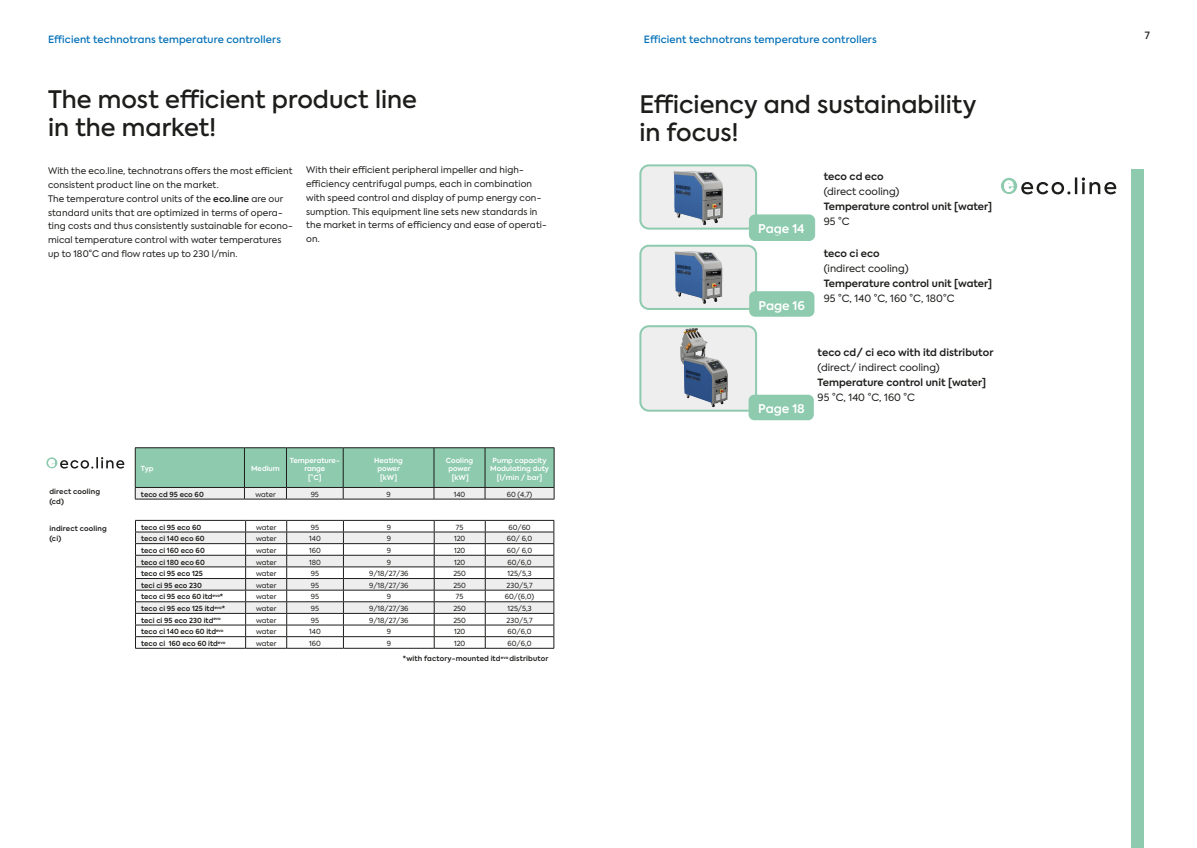
<style>
.page{position:relative;width:1197px;height:848px;background:#fff}
.page>*{position:absolute;margin:0;border:0;box-sizing:border-box;transform-origin:0 0}
.Anleser{font:500 24px/28px "Axiforma";color:#1d1d1b}
.t1{font:600 12px "Axiforma";color:#fff}
.t2{font:600 10px/15px "Axiforma";letter-spacing:.005em;color:#1d1d1b}
.t3{font:10px/15px "Axiforma";letter-spacing:.005em;color:#1d1d1b}
.Anleser-2{font:500 10px "Axiforma";letter-spacing:.01em;color:#006fb7}
.t4{font:500 10px "Axiforma";color:#1d1d1b}
.TEC_Fließtext_8_5_12{font:9px/13.8px "Axiforma";letter-spacing:.01em;color:#1d1d1b}
.t5{font:7px "Axiforma";color:#1d1d1b}
.TEC_Fließtext_8_5_12-2{font:600 7px "Axiforma";color:#1d1d1b}
.t6{font:600 7px/8.4px "Axiforma";color:#fff;text-align:center}
.TEC_Fließtext_8_5_12-3{font:600 7px/10px "Axiforma";letter-spacing:.02em;color:#1d1d1b}
.s1{font-weight:600}
.s2{font-weight:400}
</style>
<div class="page">
<hr style="left:135px;top:447px;width:109px;height:1px;background:#1d1d1b">
<hr style="left:244px;top:447px;width:42px;height:1px;background:#1d1d1b">
<hr style="left:286px;top:447px;width:57px;height:1px;background:#1d1d1b">
<hr style="left:343px;top:447px;width:91px;height:1px;background:#1d1d1b">
<hr style="left:434px;top:447px;width:51px;height:1px;background:#1d1d1b">
<hr style="left:485px;top:447px;width:69px;height:1px;background:#1d1d1b">
<hr style="left:135px;top:499px;width:109px;height:1px;background:#1d1d1b">
<hr style="left:244px;top:499px;width:42px;height:1px;background:#1d1d1b">
<hr style="left:286px;top:499px;width:57px;height:1px;background:#1d1d1b">
<hr style="left:343px;top:499px;width:91px;height:1px;background:#1d1d1b">
<hr style="left:434px;top:499px;width:51px;height:1px;background:#1d1d1b">
<hr style="left:485px;top:499px;width:69px;height:1px;background:#1d1d1b">
<svg style="left:135px;top:448px;width:419px;height:51px;background:#9bc9b4"></svg>
<svg style="left:46px;top:457px;width:11px;height:11px"></svg>
<svg style="left:49px;top:457px;width:75px;height:11px"></svg>
<hr style="left:135px;top:648px;width:110px;height:1px;background:#1d1d1b">
<hr style="left:245px;top:648px;width:42px;height:1px;background:#1d1d1b">
<hr style="left:287px;top:648px;width:56px;height:1px;background:#1d1d1b">
<hr style="left:343px;top:648px;width:91px;height:1px;background:#1d1d1b">
<hr style="left:434px;top:648px;width:51px;height:1px;background:#1d1d1b">
<hr style="left:485px;top:648px;width:69px;height:1px;background:#1d1d1b">
<svg style="left:135px;top:520px;width:419px;height:128px"></svg>
<div style="left:1131px;top:170px;width:12px;height:678px;background:#8dcaae"></div>
<img style="left:642px;top:167px;width:112px;height:61px">
<div style="left:639px;top:164px;width:118px;height:65px;border:2px solid #8dcaae;border-radius:9px"></div>
<div style="left:749px;top:215px;width:65px;height:25px;background:#8dcaae;border-radius:6px"></div>
<div style="left:748px;top:214px;width:67px;height:27px;border:1px solid #8dcaae;border-radius:6px"></div>
<div style="left:749px;top:291px;width:65px;height:26px;background:#8dcaae;border-radius:6px"></div>
<svg style="left:1021px;top:177px;width:95px;height:17px"></svg>
<svg style="left:1000px;top:178px;width:16px;height:16px"></svg>
<svg style="left:1004px;top:181px;width:9px;height:11px"></svg>
<div style="left:639px;top:325px;width:118px;height:86px;border:2px solid #8dcaae;border-radius:9px"></div>
<div style="left:748px;top:395px;width:65px;height:25px;background:#8dcaae;border-radius:6px"></div>
<img style="left:639px;top:239px;width:126px;height:75px">
<img style="left:639px;top:329px;width:144px;height:86px">
<p class="Anleser-2" style="left:48px;top:33px;width:234px">Efficient technotrans temperature controllers</p>
<p class="Anleser-2" style="left:643px;top:33px;width:234px">Efficient technotrans temperature controllers</p>
<p class="Anleser" style="left:48px;top:86px;width:370px">The most efficient product line in the market!</p>
<p class="TEC_Fließtext_8_5_12" style="left:48px;top:164px;width:246px">With the eco.line, technotrans offers the most efficient consistent product line on the market.<br>The temperature control units of the <span class="s1">eco.line</span> are our standard units that are optimized in terms of opera&shy;ting costs and thus consistently sustainable for econo&shy;mical temperature control with water temperatures up to 180°C and flow rates up to 230 l/min.</p>
<p class="TEC_Fließtext_8_5_12" style="left:306px;top:163px;width:242px">With their efficient peripheral impeller and high&shy;efficiency centrifugal pumps, each in combination with speed control and display of pump energy con&shy;sumption. This equipment line sets new standards in the market in terms of efficiency and ease of operati&shy;on.</p>
<p class="t6" style="left:141px;top:464px;width:14px">Typ</p>
<p class="t6" style="left:251px;top:464px;width:30px">Medium</p>
<p class="t6" style="left:290px;top:456px;width:51px">Temperature&shy;range<br>[°C]</p>
<p class="t6" style="left:374px;top:456px;width:30px">Heating power [kW]</p>
<p class="t6" style="left:446px;top:456px;width:29px">Cooling power [kW]</p>
<p class="t6" style="left:490px;top:456px;width:60px">Pump capacity<br>Modulating duty [l/min / bar]</p>
<p class="TEC_Fließtext_8_5_12-2" style="left:141px;top:489px;width:64px">teco cd 95 eco 60</p>
<p class="t5" style="left:255px;top:490px;width:22px">water</p>
<p class="t5" style="left:311px;top:490px;width:10px">95</p>
<p class="t5" style="left:386px;top:490px;width:6px">9</p>
<p class="t5" style="left:453px;top:490px;width:13px">140</p>
<p class="t5" style="left:507px;top:490px;width:27px">60 (4,7)</p>
<p class="TEC_Fließtext_8_5_12-3" style="left:49px;top:486px;width:52px">direct cooling (cd)</p>
<p class="TEC_Fließtext_8_5_12-3" style="left:49px;top:523px;width:59px">indirect cooling (ci)</p>
<p class="TEC_Fließtext_8_5_12-2" style="left:141px;top:522px;width:62px">teco ci 95 eco 60</p>
<p class="t5" style="left:256px;top:522px;width:22px">water</p>
<p class="t5" style="left:311px;top:522px;width:10px">95</p>
<p class="t5" style="left:386px;top:522px;width:6px">9</p>
<p class="t5" style="left:456px;top:522px;width:9px">75</p>
<p class="t5" style="left:508px;top:522px;width:24px">60/60</p>
<p class="TEC_Fließtext_8_5_12-2" style="left:141px;top:534px;width:65px">teco ci 140 eco 60</p>
<p class="t5" style="left:256px;top:534px;width:22px">water</p>
<p class="t5" style="left:309px;top:534px;width:13px">140</p>
<p class="t5" style="left:386px;top:534px;width:6px">9</p>
<p class="t5" style="left:454px;top:534px;width:13px">120</p>
<p class="t5" style="left:506px;top:534px;width:27px">60/ 6,0</p>
<p class="TEC_Fließtext_8_5_12-2" style="left:141px;top:545px;width:65px">teco ci 160 eco 60</p>
<p class="t5" style="left:256px;top:546px;width:22px">water</p>
<p class="t5" style="left:309px;top:546px;width:13px">160</p>
<p class="t5" style="left:386px;top:546px;width:6px">9</p>
<p class="t5" style="left:454px;top:546px;width:13px">120</p>
<p class="t5" style="left:506px;top:546px;width:27px">60/ 6,0</p>
<p class="TEC_Fließtext_8_5_12-2" style="left:141px;top:557px;width:65px">teco ci 180 eco 60</p>
<p class="t5" style="left:256px;top:557px;width:22px">water</p>
<p class="t5" style="left:309px;top:557px;width:13px">180</p>
<p class="t5" style="left:386px;top:557px;width:6px">9</p>
<p class="t5" style="left:454px;top:557px;width:13px">120</p>
<p class="t5" style="left:507px;top:557px;width:25px">60/6,0</p>
<p class="TEC_Fließtext_8_5_12-2" style="left:141px;top:569px;width:63px">teco ci 95 eco 125</p>
<p class="t5" style="left:256px;top:569px;width:22px">water</p>
<p class="t5" style="left:311px;top:569px;width:10px">95</p>
<p class="t5" style="left:369px;top:569px;width:41px">9/18/27/36</p>
<p class="t5" style="left:453px;top:569px;width:14px">250</p>
<p class="t5" style="left:507px;top:569px;width:26px">125/5,3</p>
<p class="TEC_Fließtext_8_5_12-2" style="left:141px;top:580px;width:62px">teci ci 95 eco 230</p>
<p class="t5" style="left:256px;top:581px;width:22px">water</p>
<p class="t5" style="left:311px;top:581px;width:10px">95</p>
<p class="t5" style="left:369px;top:581px;width:41px">9/18/27/36</p>
<p class="t5" style="left:453px;top:581px;width:14px">250</p>
<p class="t5" style="left:506px;top:581px;width:27px">230/5,7</p>
<p class="TEC_Fließtext_8_5_12-2" style="left:141px;top:592px;width:84px">teco ci 95 eco 60 itd<sup>evo</sup>*</p>
<p class="t5" style="left:256px;top:592px;width:22px">water</p>
<p class="t5" style="left:311px;top:592px;width:10px">95</p>
<p class="t5" style="left:386px;top:592px;width:6px">9</p>
<p class="t5" style="left:456px;top:592px;width:9px">75</p>
<p class="t5" style="left:505px;top:592px;width:31px">60/(6,0)</p>
<p class="TEC_Fließtext_8_5_12-2" style="left:141px;top:604px;width:85px">teco ci 95 eco 125 itd<sup>evo</sup>*</p>
<p class="t5" style="left:256px;top:604px;width:22px">water</p>
<p class="t5" style="left:311px;top:604px;width:10px">95</p>
<p class="t5" style="left:369px;top:604px;width:41px">9/18/27/36</p>
<p class="t5" style="left:453px;top:604px;width:14px">250</p>
<p class="t5" style="left:507px;top:604px;width:26px">125/5,3</p>
<p class="TEC_Fließtext_8_5_12-2" style="left:141px;top:615px;width:81px">teci ci 95 eco 230 itd<sup>evo</sup></p>
<p class="t5" style="left:256px;top:615px;width:22px">water</p>
<p class="t5" style="left:311px;top:615px;width:10px">95</p>
<p class="t5" style="left:369px;top:615px;width:41px">9/18/27/36</p>
<p class="t5" style="left:453px;top:615px;width:14px">250</p>
<p class="t5" style="left:506px;top:615px;width:27px">230/5,7</p>
<p class="TEC_Fließtext_8_5_12-2" style="left:141px;top:627px;width:84px">teco ci 140 eco 60 itd<sup>evo</sup></p>
<p class="t5" style="left:256px;top:627px;width:22px">water</p>
<p class="t5" style="left:309px;top:627px;width:13px">140</p>
<p class="t5" style="left:386px;top:627px;width:6px">9</p>
<p class="t5" style="left:454px;top:627px;width:13px">120</p>
<p class="t5" style="left:507px;top:627px;width:25px">60/6,0</p>
<p class="TEC_Fließtext_8_5_12-2" style="left:141px;top:638px;width:86px">teco ci 160 eco 60 itd<sup>evo</sup></p>
<p class="t5" style="left:256px;top:639px;width:22px">water</p>
<p class="t5" style="left:309px;top:639px;width:13px">160</p>
<p class="t5" style="left:386px;top:639px;width:6px">9</p>
<p class="t5" style="left:454px;top:639px;width:13px">120</p>
<p class="t5" style="left:507px;top:639px;width:25px">60/6,0</p>
<p class="TEC_Fließtext_8_5_12-3" style="left:403px;top:653px;width:147px">*with factory-mounted itd<sup>evo</sup> distributor</p>
<p class="Anleser" style="left:639px;top:91px;width:338px">Efficiency and sustainability in focus!</p>
<p class="t2" style="left:823px;top:169px;width:62px">teco cd eco</p>
<p class="t3" style="left:823px;top:184px;width:77px">(direct cooling)</p>
<p class="t2" style="left:823px;top:199px;width:170px">Temperature control unit [water]<br><span class="s2">95 °C</span></p>
<p class="t1" style="left:758px;top:221px;width:48px">Page 14</p>
<p class="t1" style="left:758px;top:297px;width:48px">Page 16</p>
<p class="t2" style="left:823px;top:246px;width:58px">teco ci eco</p>
<p class="t3" style="left:823px;top:261px;width:86px">(indirect cooling)</p>
<p class="t2" style="left:823px;top:276px;width:170px">Temperature control unit [water]<br><span class="s2">95 °C, 140 °C, 160 °C, 180°C</span></p>
<p class="t1" style="left:758px;top:400px;width:48px">Page 18</p>
<p class="t2" style="left:817px;top:345px;width:177px">teco cd/ ci eco with itd distributor</p>
<p class="t3" style="left:817px;top:360px;width:170px">(direct/ indirect cooling)<br><span class="s1">Temperature control unit [water]<br></span>95 °C, 140 °C, 160 °C</p>
<p class="t4" style="left:1144px;top:29px;width:7px">7</p>
</div>
